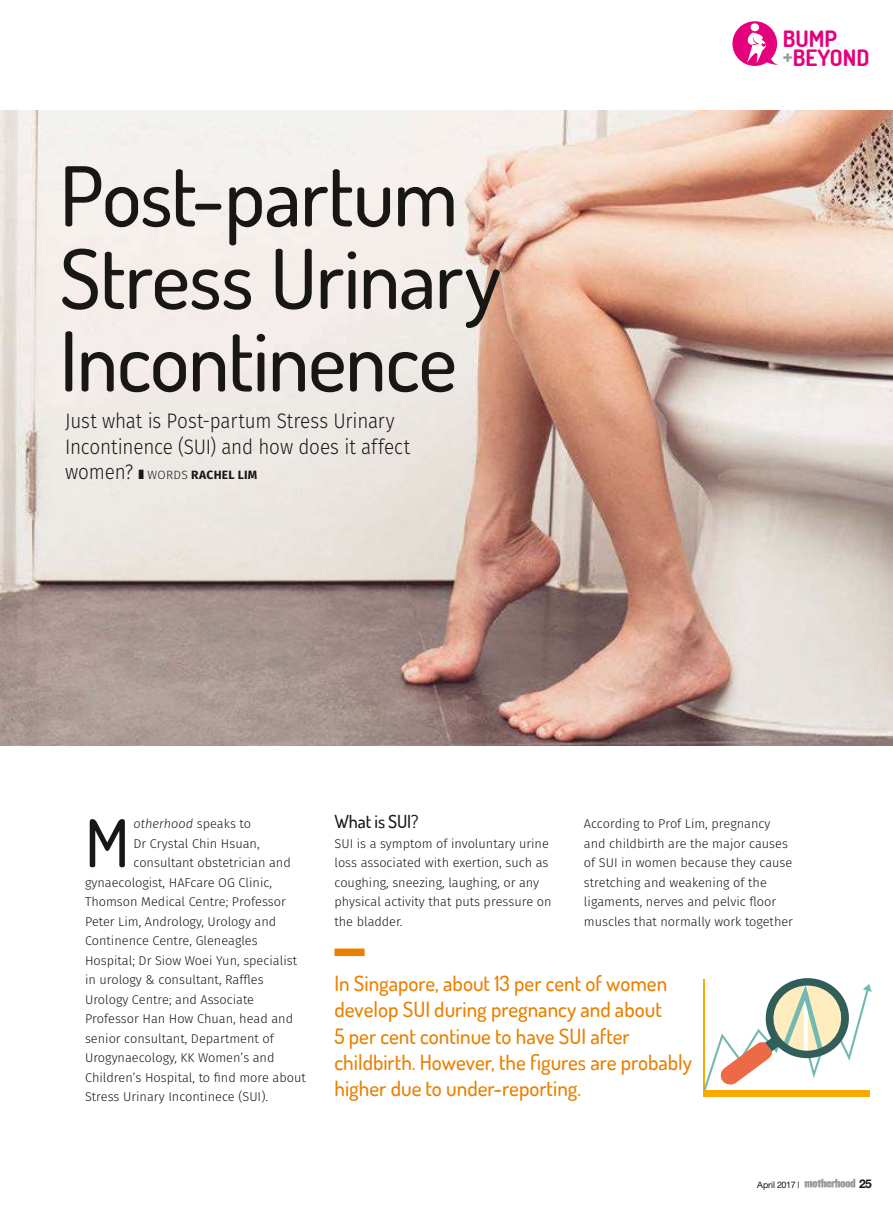
<style>
.page{position:relative;width:893px;height:1208px;background:#fff}
.page>*{position:absolute;margin:0;border:0;box-sizing:border-box;transform-origin:0 0}
.t1{font:500 82.5px/82.5px "Dosis";letter-spacing:-.015em;color:#181716}
.t2{font:500 66px "Dosis";color:#181716}
.t3{font:700 22.5px/19.5px "Dosis";color:#e5007c}
.t4{font:500 21px/26.2px "Dosis";color:#e98000}
.t5{font:300 21px/25.2px "Fira Sans";letter-spacing:-.01em;color:#181716;scale:.9 1}
.t6{font:500 18px "Dosis";letter-spacing:-.01em;color:#181716}
.t7{font:300 12.75px/19.5px "Fira Sans";color:#181716}
.t8{font:italic 300 12.75px "Fira Sans";color:#181716}
.t9{font:700 12px "Fira Sans";letter-spacing:.025em;color:#181716}
.t10{font:700 12px "Helvetica Neue";color:#181716}
.t11{font:9px "Helvetica Neue";letter-spacing:-.01em;color:#181716}
.s1{font-weight:300;font-size:21px}
.s2{font-weight:300}
.s3{color:#9c9c9d}
.s4{font-style:normal}
</style>
<div class="page">
<img style="left:0;top:111px;width:893px;height:634px">
<div style="left:334px;top:948px;width:31px;height:8px;background:#e98000"></div>
<div style="left:703px;top:1090px;width:166px;height:7px;background:#f8aa00"></div>
<hr style="left:703px;top:979px;width:2px;height:118px;background:#f8aa00">
<svg style="left:704px;top:978px;width:168px;height:112px"></svg>
<svg style="left:805px;top:1178px;width:50px;height:9px"></svg>
<svg style="left:732px;top:21px;width:46px;height:45px"></svg>
<h1 class="t1" style="left:60px;top:153px;width:443px">Post-partum<br>Stress Urinary<br>Incontinence</h1>
<h3 class="t5" style="left:65px;top:408px;width:385px">Just what is Post-partum Stress Urinary<br>Incontinence (SUI) and how does it affect</h3>
<p class="t9" style="left:65px;top:466px;width:194px"><span class="s1">women?</span> ❚ <span class="s2">WORDS</span> RACHEL LIM</p>
<h3 class="t3" style="left:783px;top:28px;width:88px">BUMP <span class="s3">+</span>BEYOND</h3>
<h2 class="t2" style="left:85px;top:800px;width:46px">M</h2>
<p class="t8" style="left:134px;top:815px;width:119px">otherhood <span class="s4">speaks to</span></p>
<p class="t7" style="left:134px;top:833px;width:128px">Dr Crystal Chin Hsuan,</p>
<p class="t7" style="left:134px;top:853px;width:159px">consultant obstetrician and</p>
<p class="t7" style="left:85px;top:872px;width:189px">gynaecologist, HAFcare OG Clinic,</p>
<p class="t7" style="left:85px;top:892px;width:202px">Thomson Medical Centre; Professor</p>
<p class="t7" style="left:85px;top:911px;width:193px">Peter Lim, Andrology, Urology and</p>
<p class="t7" style="left:85px;top:931px;width:174px">Continence Centre, Gleneagles</p>
<p class="t7" style="left:85px;top:950px;width:214px">Hospital; Dr Siow Woei Yun, specialist</p>
<p class="t7" style="left:85px;top:970px;width:180px">in urology &amp; consultant, Raffles</p>
<p class="t7" style="left:85px;top:989px;width:171px">Urology Centre; and Associate</p>
<p class="t7" style="left:85px;top:1009px;width:210px">Professor Han How Chuan, head and</p>
<p class="t7" style="left:85px;top:1028px;width:190px">senior consultant, Department of</p>
<p class="t7" style="left:85px;top:1048px;width:191px">Urogynaecology, KK Women’s and</p>
<p class="t7" style="left:85px;top:1067px;width:222px">Children’s Hospital, to find more about</p>
<p class="t7" style="left:85px;top:1087px;width:185px">Stress Urinary Incontinece (SUI).</p>
<h3 class="t6" style="left:334px;top:810px;width:86px">What is SUI?</h3>
<p class="t7" style="left:334px;top:833px;width:218px">SUI is a symptom of involuntary urine loss associated with exertion, such as coughing, sneezing, laughing, or any physical activity that puts pressure on the bladder.</p>
<p class="t7" style="left:584px;top:814px;width:211px">According to Prof Lim, pregnancy and childbirth are the major causes of SUI in women because they cause stretching and weakening of the ligaments, nerves and pelvic floor muscles that normally work together</p>
<h3 class="t4" style="left:334px;top:969px;width:359px">In Singapore, about 13 per cent of women develop SUI during pregnancy and about<br>5 per cent continue to have SUI after childbirth. However, the figures are probably higher due to under-reporting.</h3>
<p class="t11" style="left:757px;top:1179px;width:44px">April 2017 |</p>
<p class="t10" style="left:859px;top:1175px;width:14px">25</p>
</div>
